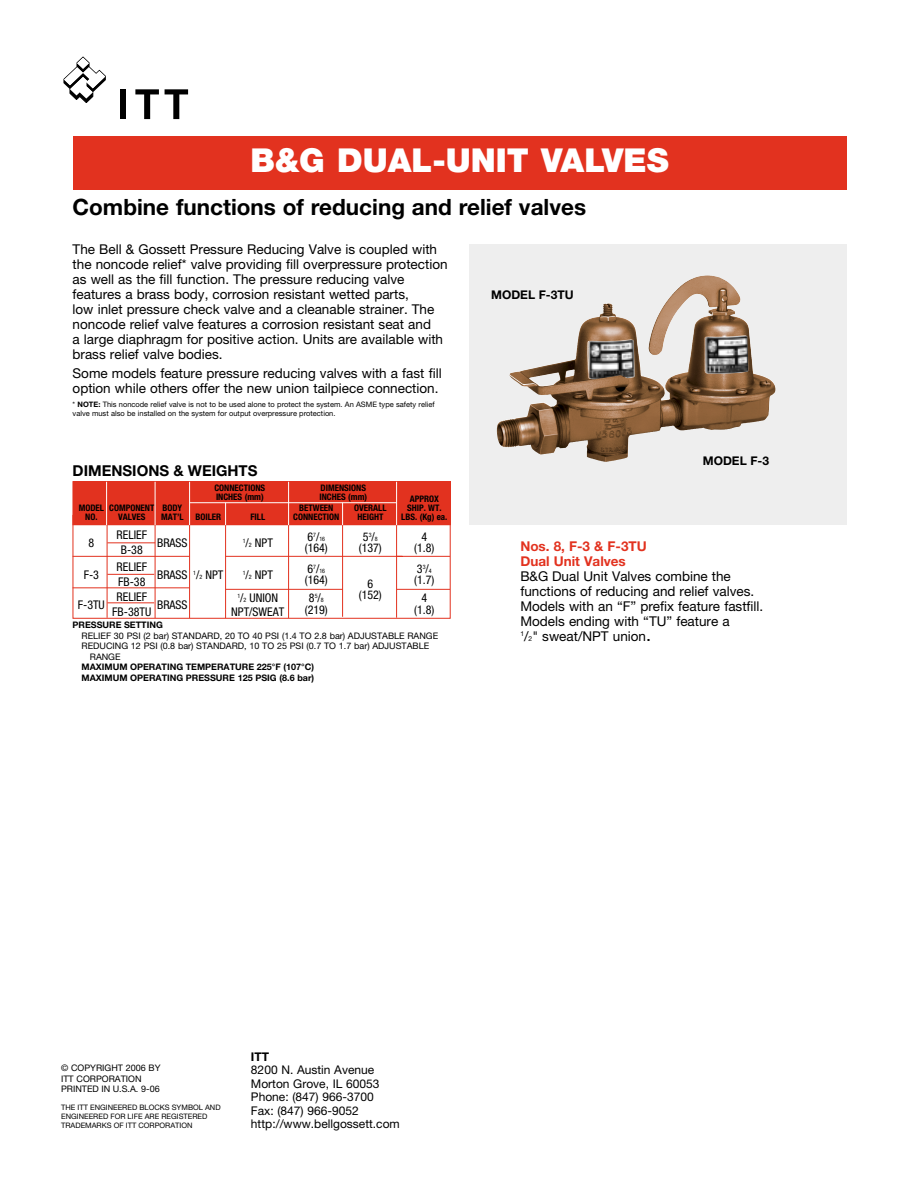
<style>
.page{position:relative;width:918px;height:1188px;background:#fff}
.page>*{position:absolute;margin:0;border:0;box-sizing:border-box;transform-origin:0 0}
.t1{font:900 33px "Helvetica Neue";color:#fff}
.t2{font:700 22.5px "Helvetica Neue";color:#000}
.t3{font:700 15px "Helvetica Neue";color:#000}
.t4{font:13.5px/15px "Helvetica Neue";color:#000}
.t5{font:700 13.5px/15px "Helvetica Neue";color:#e2321f}
.t6{font:condensed 12px "Helvetica Neue";color:#000}
.t7{font:12px/13.5px "Helvetica Neue";color:#000}
.t8{font:700 12px "Helvetica Neue";color:#000}
.t9{font:9px/10.5px "Helvetica Neue";color:#000}
.t10{font:700 condensed 9px "Helvetica Neue";color:#000}
.t11{font:700 9px/10.5px "Helvetica Neue";color:#000}
.t12{font:7.5px/9px "Helvetica Neue";color:#000}
.t13{font:condensed 6px "Helvetica Neue";color:#000}
.s1{font-weight:700}
.s2{font-size:12px}
.s3{font-size:6px}
.s4{font-size:6.75px}
.s5{font-size:18px}
</style>
<div class="page">
<div style="left:73px;top:136px;width:774px;height:54px;background:#e2321f"></div>
<svg style="left:469px;top:244px;width:378px;height:280px;background:#dad3cd"></svg>
<img style="left:702px;top:389px;width:74px;height:41px">
<img style="left:589px;top:336px;width:159px;height:43px">
<div style="left:73px;top:515px;width:378px;height:104px;border:1px solid #e2321f"></div>
<svg style="left:72px;top:481px;width:379px;height:123px"></svg>
<hr style="left:107px;top:525px;width:1px;height:93px;background:#e2321f">
<hr style="left:155px;top:525px;width:1px;height:93px;background:#e2321f">
<hr style="left:189px;top:525px;width:1px;height:93px;background:#e2321f">
<hr style="left:225px;top:525px;width:1px;height:93px;background:#e2321f">
<hr style="left:288px;top:525px;width:1px;height:93px;background:#e2321f">
<hr style="left:342px;top:525px;width:1px;height:92px;background:#e2321f">
<hr style="left:396px;top:525px;width:1px;height:93px;background:#e2321f">
<hr style="left:155px;top:482px;width:1px;height:43px;background:#fff">
<hr style="left:106px;top:482px;width:1px;height:43px;background:#fff">
<hr style="left:189px;top:482px;width:1px;height:43px;background:#fff">
<svg style="left:225px;top:503px;width:1px;height:22px"></svg>
<hr style="left:288px;top:482px;width:1px;height:43px;background:#fff">
<svg style="left:342px;top:503px;width:1px;height:22px"></svg>
<hr style="left:396px;top:482px;width:1px;height:43px;background:#fff">
<hr style="left:190px;top:502px;width:207px;height:1px;background:#fff">
<div style="left:120px;top:89px;width:6px;height:30px;background:#000"></div>
<svg style="left:135px;top:89px;width:24px;height:30px"></svg>
<svg style="left:165px;top:89px;width:23px;height:30px"></svg>
<svg style="left:63px;top:56px;width:43px;height:47px"></svg>
<h1 class="t1" style="left:250px;top:149px;width:420px">B&amp;G DUAL-UNIT VALVES</h1>
<h2 class="t2" style="left:73px;top:199px;width:515px">Combine functions of reducing and relief valves</h2>
<p class="t4" style="left:73px;top:243px;width:377px">The Bell &amp; Gossett Pressure Reducing Valve is coupled with the noncode relief* valve providing fill overpressure protection as well as the fill function. The pressure reducing valve features a brass body, corrosion resistant wetted parts,<br>low inlet pressure check valve and a cleanable strainer. The noncode relief valve features a corrosion resistant seat and<br>a large diaphragm for positive action. Units are available with brass relief valve bodies.</p>
<p class="t4" style="left:73px;top:367px;width:371px">Some models feature pressure reducing valves with a fast fill option while others offer the new union tailpiece connection.</p>
<p class="t12" style="left:73px;top:400px;width:364px">* <span class="s1">NOTE:</span> This noncode relief valve is not to be used alone to protect the system. An ASME type safety relief valve must also be installed on the system for output overpressure protection.</p>
<p class="t3" style="left:73px;top:465px;width:186px">DIMENSIONS &amp; WEIGHTS</p>
<p class="t10" style="left:214px;top:485px;width:52px">CONNECTIONS</p>
<p class="t10" style="left:321px;top:485px;width:47px">DIMENSIONS</p>
<p class="t10" style="left:216px;top:493px;width:49px">INCHES (mm)</p>
<p class="t10" style="left:320px;top:493px;width:49px">INCHES (mm)</p>
<p class="t10" style="left:410px;top:496px;width:31px">APPROX</p>
<p class="t10" style="left:79px;top:505px;width:105px">MODEL COMPONENT BODY</p>
<p class="t10" style="left:299px;top:505px;width:36px">BETWEEN</p>
<p class="t10" style="left:354px;top:505px;width:34px">OVERALL</p>
<p class="t10" style="left:407px;top:505px;width:36px">SHIP. WT.</p>
<p class="t10" style="left:85px;top:514px;width:62px">NO. VALVES</p>
<p class="t10" style="left:161px;top:514px;width:24px">MAT’L</p>
<p class="t10" style="left:195px;top:514px;width:27px">BOILER</p>
<p class="t10" style="left:250px;top:514px;width:16px">FILL</p>
<p class="t10" style="left:293px;top:514px;width:48px">CONNECTION</p>
<p class="t10" style="left:357px;top:514px;width:27px">HEIGHT</p>
<p class="t10" style="left:401px;top:514px;width:48px">LBS. (Kg) ea.</p>
<p class="t6" style="left:88px;top:538px;width:7px">8</p>
<p class="t6" style="left:117px;top:530px;width:32px">RELIEF</p>
<p class="t13" style="left:307px;top:537px;width:19px"><span class="s2">6</span>7<span class="s2">/</span>16</p>
<p class="t6" style="left:363px;top:532px;width:16px">5<sup>3</sup>/<span class="s3">8</span></p>
<p class="t6" style="left:421px;top:532px;width:7px">4</p>
<p class="t6" style="left:157px;top:538px;width:32px">BRASS</p>
<p class="t6" style="left:243px;top:538px;width:32px"><sup>1</sup>/<span class="s3">2</span> NPT</p>
<p class="t6" style="left:121px;top:545px;width:23px">B-38</p>
<p class="t6" style="left:305px;top:543px;width:25px">(164)</p>
<p class="t6" style="left:359px;top:543px;width:25px">(137)</p>
<p class="t6" style="left:414px;top:543px;width:22px">(1.8)</p>
<p class="t6" style="left:84px;top:570px;width:17px">F-3</p>
<p class="t6" style="left:117px;top:562px;width:32px">RELIEF</p>
<p class="t13" style="left:307px;top:568px;width:19px"><span class="s2">6</span>7<span class="s2">/</span>16</p>
<p class="t6" style="left:417px;top:564px;width:16px">3<sup>3</sup>/<span class="s3">4</span></p>
<p class="t6" style="left:157px;top:570px;width:68px">BRASS <sup>1</sup>/<span class="s3">2</span> NPT</p>
<p class="t6" style="left:243px;top:570px;width:32px"><sup>1</sup>/<span class="s3">2</span> NPT</p>
<p class="t6" style="left:118px;top:577px;width:29px">FB-38</p>
<p class="t6" style="left:305px;top:575px;width:25px">(164)</p>
<p class="t6" style="left:367px;top:579px;width:7px">6</p>
<p class="t6" style="left:414px;top:575px;width:22px">(1.7)</p>
<p class="t6" style="left:78px;top:600px;width:29px">F-3TU</p>
<p class="t6" style="left:237px;top:593px;width:42px"><sup>1</sup>/<span class="s3">2</span> UNION</p>
<p class="t6" style="left:309px;top:593px;width:16px">8<sup>5</sup>/<span class="s3">8</span></p>
<p class="t6" style="left:359px;top:590px;width:25px">(152)</p>
<p class="t6" style="left:421px;top:593px;width:7px">4</p>
<p class="t6" style="left:117px;top:592px;width:32px">RELIEF</p>
<p class="t6" style="left:157px;top:600px;width:32px">BRASS</p>
<p class="t6" style="left:112px;top:607px;width:41px">FB-38TU</p>
<p class="t6" style="left:231px;top:607px;width:55px">NPT/SWEAT</p>
<p class="t6" style="left:305px;top:605px;width:25px">(219)</p>
<p class="t6" style="left:414px;top:605px;width:22px">(1.8)</p>
<p class="t11" style="left:73px;top:620px;width:92px">PRESSURE SETTING</p>
<p class="t9" style="left:82px;top:631px;width:358px">RELIEF 30 PSI (2 bar) STANDARD, 20 TO 40 PSI (1.4 TO 2.8 bar) ADJUSTABLE RANGE</p>
<p class="t9" style="left:82px;top:641px;width:349px">REDUCING 12 PSI (0.8 bar) STANDARD, 10 TO 25 PSI (0.7 TO 1.7 bar) ADJUSTABLE</p>
<p class="t9" style="left:90px;top:652px;width:32px">RANGE</p>
<p class="t11" style="left:82px;top:662px;width:234px">MAXIMUM OPERATING TEMPERATURE 225°F (107°C)<br>MAXIMUM OPERATING PRESSURE 125 PSIG (8.6 bar)</p>
<p class="t8" style="left:491px;top:291px;width:84px">MODEL F-3TU</p>
<p class="t8" style="left:703px;top:456px;width:68px">MODEL F-3</p>
<p class="t5" style="left:520px;top:540px;width:128px">Nos. 8, F-3 &amp; F-3TU<br>Dual Unit Valves</p>
<p class="t4" style="left:520px;top:570px;width:244px">B&amp;G Dual Unit Valves combine the functions of reducing and relief valves.<br>Models with an “F” prefix feature fastfill.<br>Models ending with “TU” feature a<br><sup>1</sup>/<span class="s4">2</span>" sweat/NPT union<span class="s5">.</span></p>
<p class="t9" style="left:61px;top:1064px;width:101px">© COPYRIGHT 2006 BY<br>ITT CORPORATION<br>PRINTED IN U.S.A. 9-06</p>
<p class="t12" style="left:61px;top:1104px;width:161px">THE ITT ENGINEERED BLOCKS SYMBOL AND<br>ENGINEERED FOR LIFE ARE REGISTERED<br>TRADEMARKS OF ITT CORPORATION</p>
<p class="t8" style="left:251px;top:1052px;width:20px">ITT</p>
<p class="t7" style="left:251px;top:1064px;width:150px">8200 N. Austin Avenue<br>Morton Grove, IL 60053<br>Phone: (847) 966-3700<br>Fax: (847) 966-9052 http://www.bellgossett.com</p>
</div>
